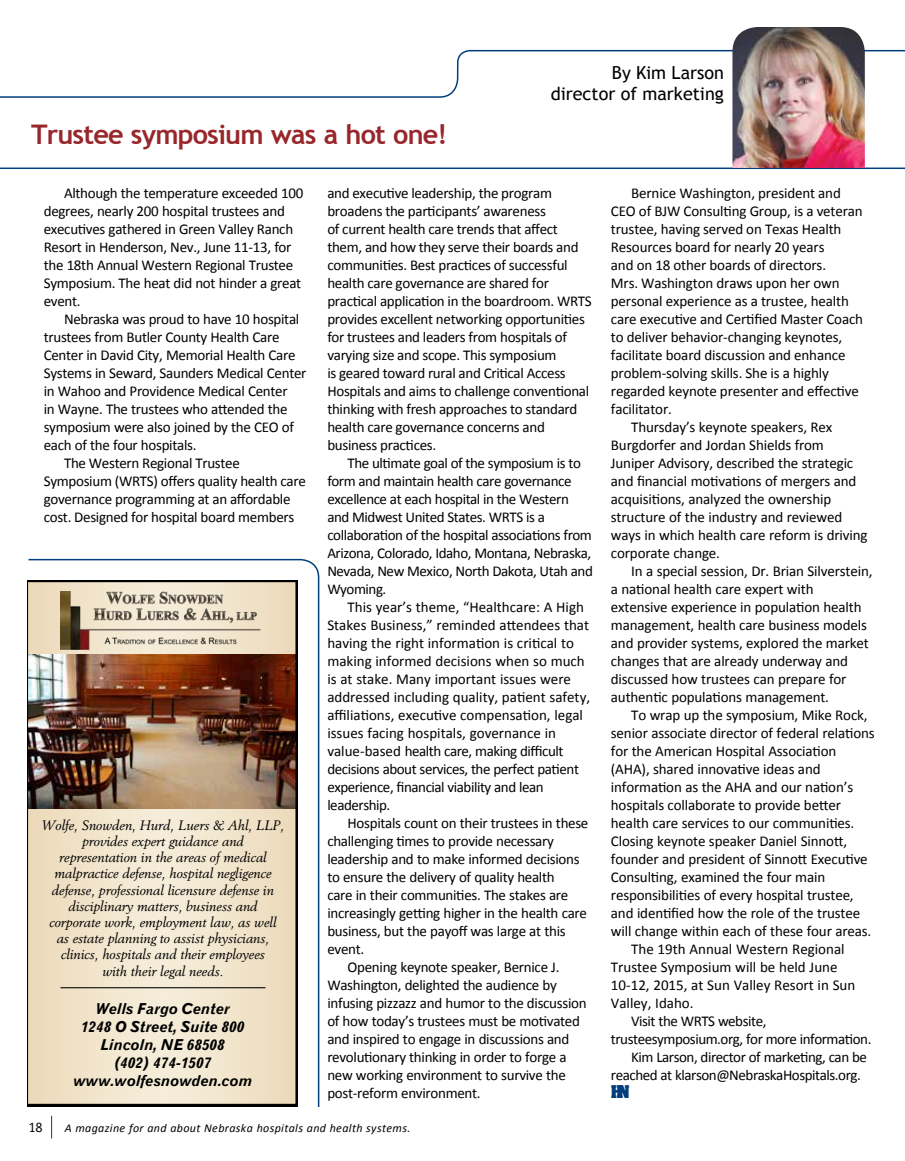
<style>
.page{position:relative;width:905px;height:1161px;background:#fff}
.page>*{position:absolute;margin:0;border:0;box-sizing:border-box;transform-origin:0 0}
.t1{font:700 27px "Trebuchet MS";letter-spacing:-.03em;color:#98272b}
.t2{font:18px/21.6px "Trebuchet MS";color:#000;text-align:right}
.t3{font:15px/18px "Calibri";letter-spacing:-.02em;color:#000}
.t4{font:15px/18px "Calibri";color:#000}
.t5{font:15px/18px "Gothic 720 Bold Italic BT";color:#000;text-align:center}
.t6{font:700 15px "Aachen";color:#003e7e}
.t7{font:14.25px "Officina Sans";color:#000}
.t8{font:italic 13.5px/16.2px "Berling";color:#000;text-align:center}
.t9{font:italic 12px "Calibri";letter-spacing:.03em;color:#000}
</style>
<div class="page">
<svg style="left:51px;top:1116px;width:1px;height:22px"></svg>
<svg style="left:28px;top:558px;width:292px;height:549px"></svg>
<img style="left:27px;top:580px;width:270px;height:527px">
<img style="left:60px;top:592px;width:206px;height:57px">
<svg style="left:0;top:49px;width:904px;height:119px"></svg>
<hr style="left:0;top:168px;width:904px;height:1px;background:#003e7e">
<img style="left:732px;top:27px;width:132px;height:141px">
<h1 class="t1" style="left:31px;top:118px;width:418px">Trustee symposium was a hot one!</h1>
<p class="t2" style="left:550px;top:62px;width:175px">By Kim Larson director of marketing</p>
<p class="t3" style="left:44px;top:184px;width:261px;text-indent:20px">Although the temperature exceeded 100 degrees, nearly 200 hospital trustees and executives gathered in Green Valley Ranch Resort in Henderson, Nev., June 11-13, for the 18th Annual Western Regional Trustee Symposium. The heat did not hinder a great event.</p>
<p class="t3" style="left:64px;top:310px;width:237px">Nebraska was proud to have 10 hospital</p>
<p class="t3" style="left:44px;top:328px;width:237px">trustees from Butler County Health Care</p>
<p class="t3" style="left:44px;top:346px;width:253px">Center in David City, Memorial Health Care</p>
<p class="t3" style="left:44px;top:364px;width:264px">Systems in Seward, Saunders Medical Center</p>
<p class="t3" style="left:44px;top:382px;width:245px">in Wahoo and Providence Medical Center</p>
<p class="t3" style="left:44px;top:400px;width:245px">in Wayne. The trustees who attended the</p>
<p class="t3" style="left:44px;top:418px;width:252px">symposium were also joined by the CEO of</p>
<p class="t3" style="left:44px;top:436px;width:154px">each of the four hospitals.</p>
<p class="t3" style="left:64px;top:454px;width:177px">The Western Regional Trustee</p>
<p class="t3" style="left:44px;top:472px;width:263px">Symposium (WRTS) offers quality health care</p>
<p class="t3" style="left:44px;top:490px;width:248px">governance programming at an affordable</p>
<p class="t3" style="left:44px;top:508px;width:252px">cost. Designed for hospital board members</p>
<p class="t8" style="left:42px;top:817px;width:244px">Wolfe, Snowden, Hurd, Luers &amp; Ahl, LLP, provides expert guidance and representation in the areas of medical malpractice defense, hospital negligence defense, professional licensure defense in disciplinary matters, business and corporate work, employment law, as well as estate planning to assist physicians, clinics, hospitals and their employees<br>with their legal needs.</p>
<p class="t5" style="left:74px;top:999px;width:180px">Wells Fargo Center<br>1248 O Street, Suite 800<br>Lincoln, NE 68508<br>(402) 474-1507 www.wolfesnowden.com</p>
<p class="t3" style="left:327px;top:184px;width:266px">and executive leadership, the program broadens the participants’ awareness<br>of current health care trends that affect them, and how they serve their boards and communities. Best practices of successful health care governance are shared for practical application in the boardroom. WRTS provides excellent networking opportunities for trustees and leaders from hospitals of varying size and scope. This symposium<br>is geared toward rural and Critical Access Hospitals and aims to challenge conventional thinking with fresh approaches to standard health care governance concerns and business practices.</p>
<p class="t3" style="left:327px;top:454px;width:267px;text-indent:20px">The ultimate goal of the symposium is to form and maintain health care governance excellence at each hospital in the Western and Midwest United States. WRTS is a collaboration of the hospital associations from Arizona, Colorado, Idaho, Montana, Nebraska, Nevada, New Mexico, North Dakota, Utah and Wyoming.</p>
<p class="t4" style="left:327px;top:598px;width:264px;text-indent:20px">This year’s theme, “Healthcare: A High Stakes Business,” reminded attendees that having the right information is critical to making informed decisions when so much is at stake. Many important issues were addressed including quality, patient safety, affiliations, executive compensation, legal issues facing hospitals, governance in value-based health care, making difficult decisions about services, the perfect patient experience, financial viability and lean leadership.</p>
<p class="t3" style="left:347px;top:814px;width:242px">Hospitals count on their trustees in these</p>
<p class="t3" style="left:327px;top:832px;width:228px">challenging times to provide necessary</p>
<p class="t3" style="left:327px;top:850px;width:254px">leadership and to make informed decisions</p>
<p class="t3" style="left:327px;top:868px;width:229px">to ensure the delivery of quality health</p>
<p class="t3" style="left:327px;top:886px;width:242px">care in their communities. The stakes are</p>
<p class="t3" style="left:327px;top:904px;width:261px">increasingly getting higher in the health care</p>
<p class="t3" style="left:327px;top:922px;width:240px">business, but the payoff was large at this</p>
<p class="t3" style="left:327px;top:940px;width:38px">event.</p>
<p class="t3" style="left:347px;top:958px;width:213px">Opening keynote speaker, Bernice J.</p>
<p class="t3" style="left:327px;top:976px;width:231px">Washington, delighted the audience by</p>
<p class="t3" style="left:327px;top:994px;width:261px">infusing pizzazz and humor to the discussion</p>
<p class="t3" style="left:327px;top:1012px;width:254px">of how today’s trustees must be motivated</p>
<p class="t3" style="left:327px;top:1030px;width:243px">and inspired to engage in discussions and</p>
<p class="t3" style="left:327px;top:1048px;width:241px">revolutionary thinking in order to forge a</p>
<p class="t3" style="left:327px;top:1066px;width:240px">new working environment to survive the</p>
<p class="t3" style="left:327px;top:1084px;width:155px">post-reform environment.</p>
<p class="t7" style="left:28px;top:1119px;width:16px">18</p>
<p class="t9" style="left:65px;top:1119px;width:347px">A magazine for and about Nebraska hospitals and health systems.</p>
<p class="t3" style="left:631px;top:184px;width:211px">Bernice Washington, president and</p>
<p class="t3" style="left:611px;top:202px;width:253px">CEO of BJW Consulting Group, is a veteran</p>
<p class="t3" style="left:611px;top:220px;width:232px">trustee, having served on Texas Health</p>
<p class="t3" style="left:611px;top:238px;width:215px">Resources board for nearly 20 years</p>
<p class="t3" style="left:611px;top:256px;width:217px">and on 18 other boards of directors.</p>
<p class="t3" style="left:611px;top:274px;width:230px">Mrs. Washington draws upon her own</p>
<p class="t3" style="left:611px;top:292px;width:239px">personal experience as a trustee, health</p>
<p class="t3" style="left:611px;top:310px;width:254px">care executive and Certified Master Coach</p>
<p class="t3" style="left:611px;top:328px;width:233px">to deliver behavior-changing keynotes,</p>
<p class="t3" style="left:611px;top:346px;width:236px">facilitate board discussion and enhance</p>
<p class="t3" style="left:611px;top:364px;width:219px">problem-solving skills. She is a highly</p>
<p class="t3" style="left:611px;top:382px;width:249px">regarded keynote presenter and effective</p>
<p class="t3" style="left:611px;top:400px;width:62px">facilitator.</p>
<p class="t3" style="left:631px;top:418px;width:203px">Thursday’s keynote speakers, Rex</p>
<p class="t3" style="left:611px;top:436px;width:214px">Burgdorfer and Jordan Shields from</p>
<p class="t3" style="left:611px;top:454px;width:244px">Juniper Advisory, described the strategic</p>
<p class="t3" style="left:611px;top:472px;width:247px">and financial motivations of mergers and</p>
<p class="t3" style="left:611px;top:490px;width:222px">acquisitions, analyzed the ownership</p>
<p class="t3" style="left:611px;top:508px;width:233px">structure of the industry and reviewed</p>
<p class="t3" style="left:611px;top:526px;width:258px">ways in which health care reform is driving</p>
<p class="t3" style="left:611px;top:544px;width:111px">corporate change.</p>
<p class="t3" style="left:631px;top:562px;width:243px">In a special session, Dr. Brian Silverstein,</p>
<p class="t3" style="left:611px;top:580px;width:204px">a national health care expert with</p>
<p class="t3" style="left:611px;top:598px;width:252px">extensive experience in population health</p>
<p class="t3" style="left:611px;top:616px;width:257px">management, health care business models</p>
<p class="t3" style="left:611px;top:634px;width:259px">and provider systems, explored the market</p>
<p class="t3" style="left:611px;top:652px;width:239px">changes that are already underway and</p>
<p class="t3" style="left:611px;top:670px;width:237px">discussed how trustees can prepare for</p>
<p class="t3" style="left:611px;top:688px;width:220px">authentic populations management.</p>
<p class="t3" style="left:631px;top:706px;width:238px">To wrap up the symposium, Mike Rock,</p>
<p class="t3" style="left:611px;top:724px;width:265px">senior associate director of federal relations</p>
<p class="t3" style="left:611px;top:742px;width:227px">for the American Hospital Association</p>
<p class="t3" style="left:611px;top:760px;width:211px">(AHA), shared innovative ideas and</p>
<p class="t3" style="left:611px;top:778px;width:244px">information as the AHA and our nation’s</p>
<p class="t3" style="left:611px;top:796px;width:231px">hospitals collaborate to provide better</p>
<p class="t3" style="left:611px;top:814px;width:245px">health care services to our communities.</p>
<p class="t3" style="left:611px;top:832px;width:238px">Closing keynote speaker Daniel Sinnott,</p>
<p class="t3" style="left:611px;top:850px;width:258px">founder and president of Sinnott Executive</p>
<p class="t3" style="left:611px;top:868px;width:216px">Consulting, examined the four main</p>
<p class="t3" style="left:611px;top:886px;width:244px">responsibilities of every hospital trustee,</p>
<p class="t3" style="left:611px;top:904px;width:251px">and identified how the role of the trustee</p>
<p class="t3" style="left:611px;top:922px;width:262px">will change within each of these four areas.</p>
<p class="t4" style="left:631px;top:940px;width:215px">The 19th Annual Western Regional</p>
<p class="t4" style="left:611px;top:958px;width:228px">Trustee Symposium will be held June</p>
<p class="t4" style="left:611px;top:976px;width:246px">10-12, 2015, at Sun Valley Resort in Sun</p>
<p class="t4" style="left:611px;top:994px;width:84px">Valley, Idaho.</p>
<p class="t3" style="left:631px;top:1012px;width:137px">Visit the WRTS website,</p>
<p class="t3" style="left:611px;top:1030px;width:262px">trusteesymposium.org, for more information.</p>
<p class="t3" style="left:631px;top:1048px;width:237px">Kim Larson, director of marketing, can be</p>
<p class="t3" style="left:611px;top:1066px;width:251px">reached at klarson@NebraskaHospitals.org.</p>
<p class="t6" style="left:611px;top:1081px;width:20px">HN</p>
</div>
